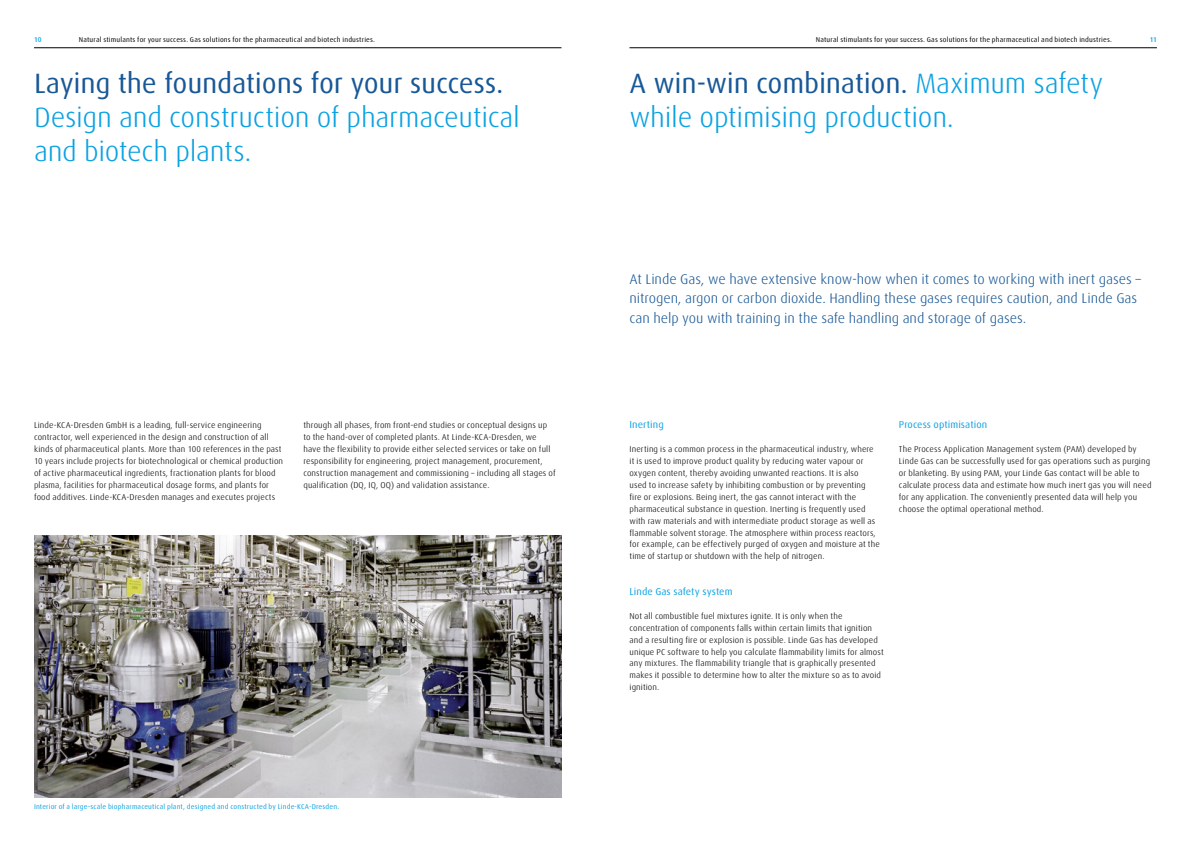
<style>
.page{position:relative;width:1191px;height:842px;background:#fff}
.page>*{position:absolute;margin:0;border:0;box-sizing:border-box;transform-origin:0 0}
.t1{font:300 28px/33.6px "Linde Dax Global";letter-spacing:-.01em;color:#0ba1e2}
.t2{font:28px "Linde Dax Global";letter-spacing:-.01em;color:#185896}
.t3{font:300 14px/19.6px "Linde Dax Global";letter-spacing:-.005em;color:#185896}
.t4{font:10px "Linde Dax Global";letter-spacing:.005em;color:#0ba1e2}
.t5{font:300 8.5px/11.9px "Linde Dax Global";letter-spacing:.01em;color:#000}
.t6{font:7px "Linde Dax Global";letter-spacing:.02em;color:#000}
.t7{font:7px "Linde Dax Global";letter-spacing:.02em;color:#0ba1e2}
.t8{font:500 7px "Linde Dax Global";color:#0ba1e2}
.s1{font-weight:400;color:#185896}
</style>
<div class="page">
<img style="left:34px;top:536px;width:527px;height:261px">
<hr style="left:629px;top:48px;width:528px;height:1px;background:#000">
<hr style="left:34px;top:48px;width:527px;height:1px;background:#000">
<p class="t6" style="left:79px;top:35px;width:298px">Natural stimulants for your success. Gas solutions for the pharmaceutical and biotech industries.</p>
<p class="t6" style="left:816px;top:35px;width:298px">Natural stimulants for your success. Gas solutions for the pharmaceutical and biotech industries.</p>
<p class="t8" style="left:34px;top:35px;width:9px">10</p>
<p class="t8" style="left:1149px;top:35px;width:9px">11</p>
<h1 class="t2" style="left:34px;top:67px;width:471px">Laying the foundations for your success.</h1>
<h1 class="t1" style="left:34px;top:101px;width:487px">Design and construction of pharmaceutical and biotech plants.</h1>
<h1 class="t1" style="left:629px;top:67px;width:475px"><span class="s1">A win-win combination.</span> Maximum safety while optimising production.</h1>
<p class="t5" style="left:34px;top:420px;width:251px">Linde-KCA-Dresden GmbH is a leading, full-service engineering contractor, well experienced in the design and construction of all kinds of pharmaceutical plants. More than 100 references in the past 10 years include projects for biotechnological or chemical production of active pharmaceutical ingredients, fractionation plants for blood plasma, facilities for pharmaceutical dosage forms, and plants for food additives. Linde-KCA-Dresden manages and executes projects</p>
<p class="t5" style="left:303px;top:420px;width:254px">through all phases, from front-end studies or conceptual designs up to the hand-over of completed plants. At Linde-KCA-Dresden, we have the flexibility to provide either selected services or take on full responsibility for engineering, project management, procurement, construction management and commissioning – including all stages of qualification (DQ, IQ, OQ) and validation assistance.</p>
<p class="t7" style="left:34px;top:803px;width:307px">Interior of a large-scale biopharmaceutical plant, designed and constructed by Linde-KCA-Dresden.</p>
<p class="t3" style="left:629px;top:269px;width:513px">At Linde Gas, we have extensive know-how when it comes to working with inert gases – nitrogen, argon or carbon dioxide. Handling these gases requires caution, and Linde Gas can help you with training in the safe handling and storage of gases.</p>
<p class="t4" style="left:629px;top:419px;width:36px">Inerting</p>
<p class="t5" style="left:629px;top:443px;width:252px">Inerting is a common process in the pharmaceutical industry, where it is used to improve product quality by reducing water vapour or oxygen content, thereby avoiding unwanted reactions. It is also<br>used to increase safety by inhibiting combustion or by preventing fire or explosions. Being inert, the gas cannot interact with the pharmaceutical substance in question. Inerting is frequently used with raw materials and with intermediate product storage as well as flammable solvent storage. The atmosphere within process reactors, for example, can be effectively purged of oxygen and moisture at the time of startup or shutdown with the help of nitrogen.</p>
<p class="t4" style="left:629px;top:586px;width:104px">Linde Gas safety system</p>
<p class="t5" style="left:629px;top:610px;width:256px">Not all combustible fuel mixtures ignite. It is only when the concentration of components falls within certain limits that ignition and a resulting fire or explosion is possible. Linde Gas has developed unique PC software to help you calculate flammability limits for almost any mixtures. The flammability triangle that is graphically presented makes it possible to determine how to alter the mixture so as to avoid ignition.</p>
<p class="t4" style="left:899px;top:419px;width:90px">Process optimisation</p>
<p class="t5" style="left:899px;top:443px;width:254px">The Process Application Management system (PAM) developed by Linde Gas can be successfully used for gas operations such as purging or blanketing. By using PAM, your Linde Gas contact will be able to calculate process data and estimate how much inert gas you will need for any application. The conveniently presented data will help you choose the optimal operational method.</p>
</div>
